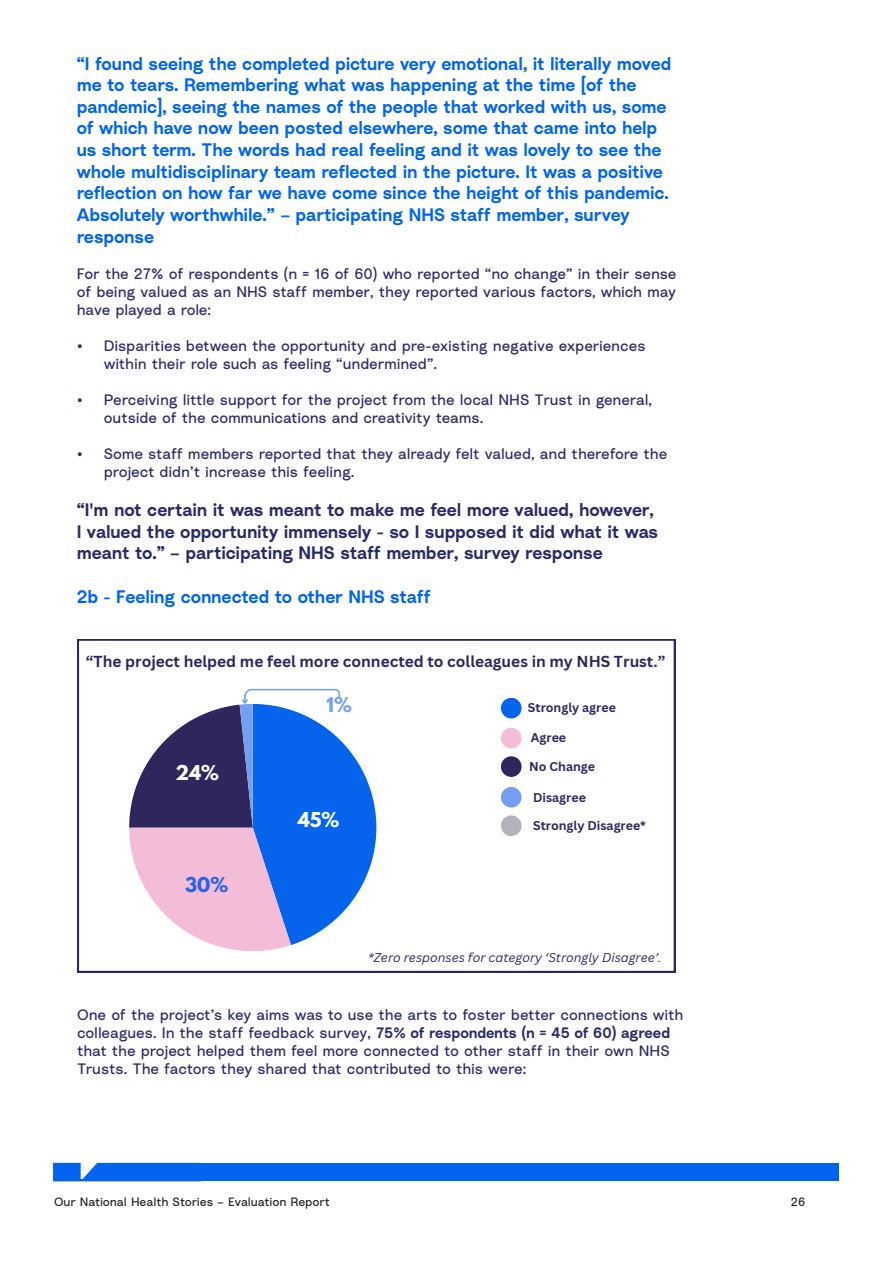
<style>
.page{position:relative;width:893px;height:1263px;background:#fff}
.page>*{position:absolute;margin:0;border:0;box-sizing:border-box;transform-origin:0 0}
.t1{font:700 18.15px "League Spartan";color:#fff}
.t2{font:700 18.15px "League Spartan";color:#2b62e3}
.t3{font:700 18.15px "League Spartan";color:#75a0f1}
.Body_Copy_Blue{font:600 18px/21.6px "Radial";letter-spacing:-.01em;color:#0064f0}
.Body_Copy_Blue-2{font:600 18px/21.6px "Radial";letter-spacing:-.01em;color:#282a66}
.t4{font:700 15.45px "Canva Sans";color:#30265e}
.Body_Copy_Blue-3{font:15px/18px "Radial";letter-spacing:-.01em;color:#282a66}
.t5{font:700 12.3px "Canva Sans";color:#30265e}
.t6{font:italic 12.3px "Canva Sans";color:#30265e}
.t7{font:12px "Radial";letter-spacing:-.01em;color:#231f20}
.s1{font-weight:600}
</style>
<div class="page">
<hr style="left:54px;top:1179px;width:785px;height:2px;background:#231f20">
<img style="left:52px;top:1162px;width:154px;height:20px">
<div style="left:157px;top:1163px;width:682px;height:17px;background:#0064f0"></div>
<svg style="left:78px;top:639px;width:597px;height:333px"></svg>
<svg style="left:129px;top:688px;width:247px;height:263px"></svg>
<div style="left:501px;top:698px;width:21px;height:20px;background:#0564eb;border-radius:10px"></div>
<div style="left:501px;top:728px;width:21px;height:20px;background:#f3bcd7;border-radius:10px"></div>
<div style="left:501px;top:756px;width:21px;height:21px;background:#30265e;border-radius:10px"></div>
<div style="left:501px;top:787px;width:21px;height:20px;background:#75a0f1;border-radius:10px"></div>
<div style="left:501px;top:815px;width:21px;height:21px;background:#b4b2b8;border-radius:10px"></div>
<p class="Body_Copy_Blue" style="left:77px;top:52px;width:596px">“I found seeing the completed picture very emotional, it literally moved me to tears. Remembering what was happening at the time [of the pandemic], seeing the names of the people that worked with us, some of which have now been posted elsewhere, some that came into help us short term. The words had real feeling and it was lovely to see the whole multidisciplinary team reflected in the picture. It was a positive reflection on how far we have come since the height of this pandemic.<br>Absolutely worthwhile.” – participating NHS staff member, survey response</p>
<p class="Body_Copy_Blue-3" style="left:77px;top:264px;width:601px;text-align:justify">For the 27% of respondents (n = 16 of 60) who reported “no change” in their sense of being valued as an NHS staff member, they reported various factors, which may have played a role:</p>
<p class="Body_Copy_Blue-3" style="left:104px;top:336px;width:543px;text-indent:-27px">• Disparities between the opportunity and pre-existing negative experiences within their role such as feeling “undermined”.</p>
<p class="Body_Copy_Blue-3" style="left:104px;top:390px;width:550px;text-indent:-27px">• Perceiving little support for the project from the local NHS Trust in general, outside of the communications and creativity teams.</p>
<p class="Body_Copy_Blue-3" style="left:104px;top:444px;width:565px;text-indent:-27px">• Some staff members reported that they already felt valued, and therefore the project didn’t increase this feeling.</p>
<p class="Body_Copy_Blue-2" style="left:77px;top:498px;width:583px">“I'm not certain it was meant to make me feel more valued, however,<br>I valued the opportunity immensely - so I supposed it did what it was meant to.” – participating NHS staff member, survey response</p>
<p class="Body_Copy_Blue" style="left:77px;top:585px;width:355px">2b - Feeling connected to other NHS staff</p>
<p class="t4" style="left:86px;top:652px;width:581px">“The project helped me feel more connected to colleagues in my NHS Trust.”</p>
<p class="t1" style="left:176px;top:758px;width:45px">24%</p>
<p class="t2" style="left:185px;top:870px;width:45px">30%</p>
<p class="t3" style="left:327px;top:691px;width:27px">1%</p>
<p class="t5" style="left:528px;top:701px;width:90px">Strongly agree</p>
<p class="t5" style="left:531px;top:731px;width:37px">Agree</p>
<p class="t5" style="left:529px;top:759px;width:67px">No Change</p>
<p class="t5" style="left:533px;top:790px;width:54px">Disagree</p>
<p class="t5" style="left:533px;top:818px;width:114px">Strongly Disagree*</p>
<p class="t1" style="left:298px;top:805px;width:43px">45%</p>
<p class="t6" style="left:368px;top:950px;width:295px">*Zero responses for category ‘Strongly Disagree’.</p>
<p class="Body_Copy_Blue-3" style="left:77px;top:1005px;width:608px">One of the project’s key aims was to use the arts to foster better connections with colleagues. In the staff feedback survey, <span class="s1">75% of respondents (n = 45 of 60) agreed </span>that the project helped them feel more connected to other staff in their own NHS Trusts. The factors they shared that contributed to this were:</p>
<p class="t7" style="left:54px;top:1193px;width:278px">Our National Health Stories – Evaluation Report</p>
<p class="t7" style="left:791px;top:1193px;width:16px">26</p>
</div>
